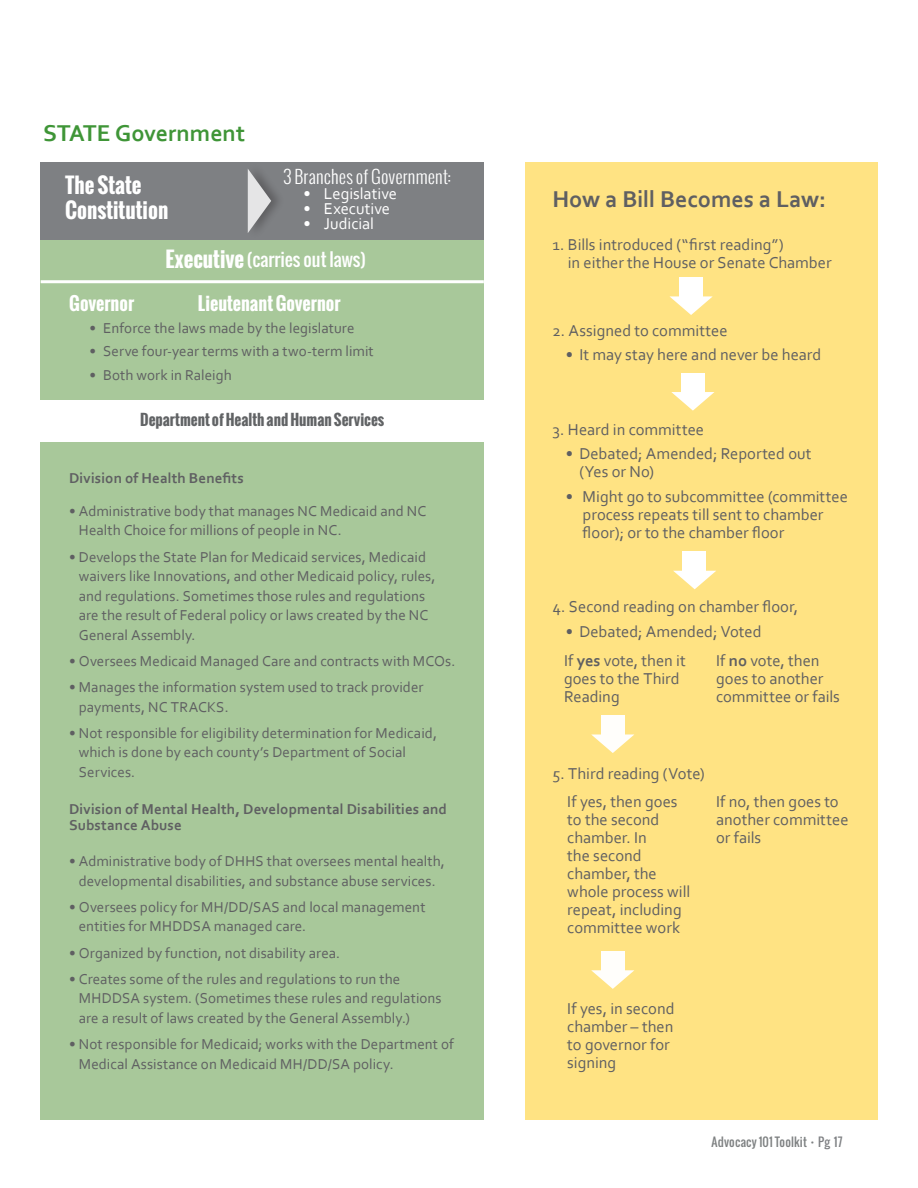
<style>
.page{position:relative;width:918px;height:1188px;background:#fff}
.page>*{position:absolute;margin:0;border:0;box-sizing:border-box;transform-origin:0 0}
.t1{font:700 24px "Corbel";color:#5f5f62}
.t2{font:700 24px "Corbel";color:#3f9537}
.t3{font:700 21px "Oswald";color:#fff}
.t4{font:700 18px "Oswald";color:#fff}
.t5{font:18px "Oswald";color:#fff}
.t6{font:300 18px "Oswald";color:#fff}
.t7{font:16.5px/18px "Corbel";color:#5f5f62}
.t8{font:16.5px "Corbel";color:#fff}
.t9{font:15px/19.5px "Corbel";letter-spacing:.005em;color:#5f5f62}
.t10{font:700 15px/16.5px "Corbel";letter-spacing:.01em;color:#5f5f62}
.t11{font:700 15px "Oswald";color:#616365}
.t12{font:12px "Oswald";letter-spacing:.015em;color:#7e8182}
.s1{font-weight:700;font-size:21px}
.s2{font-weight:700}
.s3{font-weight:300}
.s4{color:#7e8083}
</style>
<div class="page">
<div style="left:525px;top:162px;width:353px;height:958px;background:#ffe383"></div>
<div style="left:40px;top:443px;width:444px;height:677px;background:#a8c89a"></div>
<div style="left:40px;top:238px;width:444px;height:162px;background:#a8c89a"></div>
<div style="left:40px;top:162px;width:444px;height:78px;background:#7e8083"></div>
<hr style="left:41px;top:280px;width:443px;height:3px;background:#fff">
<div style="left:679px;top:277px;width:24px;height:21px;background:#fff"></div>
<svg style="left:670px;top:296px;width:43px;height:19px"></svg>
<div style="left:601px;top:715px;width:23px;height:21px;background:#fff"></div>
<svg style="left:591px;top:734px;width:43px;height:19px"></svg>
<div style="left:681px;top:373px;width:24px;height:20px;background:#fff"></div>
<svg style="left:671px;top:392px;width:44px;height:19px"></svg>
<div style="left:683px;top:551px;width:23px;height:21px;background:#fff"></div>
<svg style="left:673px;top:571px;width:43px;height:18px"></svg>
<div style="left:601px;top:951px;width:23px;height:21px;background:#fff"></div>
<svg style="left:591px;top:970px;width:43px;height:19px"></svg>
<div style="left:246px;top:162px;width:39px;height:77px;background:#231f20;opacity:.43"></div>
<svg style="left:248px;top:169px;width:23px;height:64px"></svg>
<p class="t2" style="left:43px;top:118px;width:203px">STATE Government</p>
<p class="t6" style="left:283px;top:165px;width:169px">3 Branches of Government:</p>
<p class="t8" style="left:304px;top:184px;width:95px">• Legislative</p>
<p class="t8" style="left:304px;top:199px;width:88px">• Executive</p>
<p class="t8" style="left:304px;top:214px;width:72px">• Judicial</p>
<p class="t3" style="left:65px;top:169px;width:78px">The State</p>
<p class="t3" style="left:65px;top:194px;width:105px">Constitution</p>
<p class="t5" style="left:166px;top:245px;width:202px"><span class="s1">Executive</span> (carries out laws)</p>
<p class="t4" style="left:69px;top:289px;width:67px">Governor</p>
<p class="t4" style="left:198px;top:289px;width:144px">Lieutenant Governor</p>
<p class="t9" style="left:90px;top:318px;width:266px">• Enforce the laws made by the legislature</p>
<p class="t9" style="left:90px;top:341px;width:286px">• Serve four-year terms with a two-term limit</p>
<p class="t9" style="left:90px;top:364px;width:144px">• Both work in Raleigh</p>
<p class="t11" style="left:140px;top:409px;width:246px">Department of Health and Human Services</p>
<p class="t10" style="left:69px;top:469px;width:176px">Division of Health Benefits</p>
<p class="t9" style="left:79px;top:501px;width:349px;text-indent:-10px">• Administrative body that manages NC Medicaid and NC<br>Health Choice for millions of people in NC.</p>
<p class="t9" style="left:79px;top:546px;width:358px;text-indent:-10px">• Develops the State Plan for Medicaid services, Medicaid waivers like Innovations, and other Medicaid policy, rules, and regulations. Sometimes those rules and regulations are the result of Federal policy or laws created by the NC General Assembly.</p>
<p class="t9" style="left:69px;top:651px;width:388px">• Oversees Medicaid Managed Care and contracts with MCOs.</p>
<p class="t9" style="left:79px;top:677px;width:346px;text-indent:-10px">• Manages the information system used to track provider payments, NC TRACKS.</p>
<p class="t9" style="left:79px;top:723px;width:360px;text-indent:-10px">• Not responsible for eligibility determination for Medicaid, which is done by each county’s Department of Social<br>Services.</p>
<p class="t10" style="left:69px;top:800px;width:379px">Division of Mental Health, Developmental Disabilities and<br>Substance Abuse</p>
<p class="t9" style="left:69px;top:851px;width:377px;text-align:center">• Administrative body of DHHS that oversees mental health, developmental disabilities, and substance abuse services.</p>
<p class="t9" style="left:79px;top:897px;width:348px;text-indent:-10px">• Oversees policy for MH/DD/SAS and local management entities for MHDDSA managed care.</p>
<p class="t9" style="left:69px;top:942px;width:273px">• Organized by function, not disability area.</p>
<p class="t9" style="left:79px;top:969px;width:364px;text-indent:-10px">• Creates some of the rules and regulations to run the<br>MHDDSA system. (Sometimes these rules and regulations are a result of laws created by the General Assembly.)</p>
<p class="t9" style="left:79px;top:1034px;width:377px;text-indent:-10px">• Not responsible for Medicaid; works with the Department of<br>Medical Assistance on Medicaid MH/DD/SA policy.</p>
<p class="t1" style="left:552px;top:185px;width:275px">How a Bill Becomes a Law:</p>
<p class="t7" style="left:568px;top:235px;width:265px;text-indent:-16px">1. Bills introduced (“first reading”)<br>in either the House or Senate Chamber</p>
<p class="t7" style="left:552px;top:321px;width:177px">2. Assigned to committee</p>
<p class="t7" style="left:566px;top:346px;width:257px">• It may stay here and never be heard</p>
<p class="t7" style="left:552px;top:420px;width:153px">3. Heard in committee</p>
<p class="t7" style="left:579px;top:445px;width:234px;text-indent:-14px">• Debated; Amended; Reported out (Yes or No)</p>
<p class="t7" style="left:583px;top:487px;width:267px;text-indent:-17px">• Might go to subcommittee (committee process repeats till sent to chamber floor); or to the chamber floor</p>
<p class="t7" style="left:552px;top:598px;width:247px">4. Second reading on chamber floor,</p>
<p class="t7" style="left:566px;top:622px;width:197px">• Debated; Amended; Voted</p>
<p class="t7" style="left:564px;top:651px;width:123px">If <span class="s2">yes</span> vote, then it goes to the Third<br>Reading</p>
<p class="t7" style="left:716px;top:651px;width:125px">If <span class="s2">no</span> vote, then goes to another committee or fails</p>
<p class="t7" style="left:552px;top:764px;width:154px">5. Third reading (Vote)</p>
<p class="t7" style="left:567px;top:792px;width:124px">If yes, then goes to the second chamber. In<br>the second chamber, the whole process will repeat, including committee work</p>
<p class="t7" style="left:716px;top:792px;width:134px">If no, then goes to another committee or fails</p>
<p class="t7" style="left:567px;top:999px;width:109px">If yes, in second chamber – then to governor for signing</p>
<p class="t12" style="left:711px;top:1133px;width:133px">Advocacy 101 Toolkit <span class="s3">•</span> <span class="s4">Pg 17</span></p>
</div>
